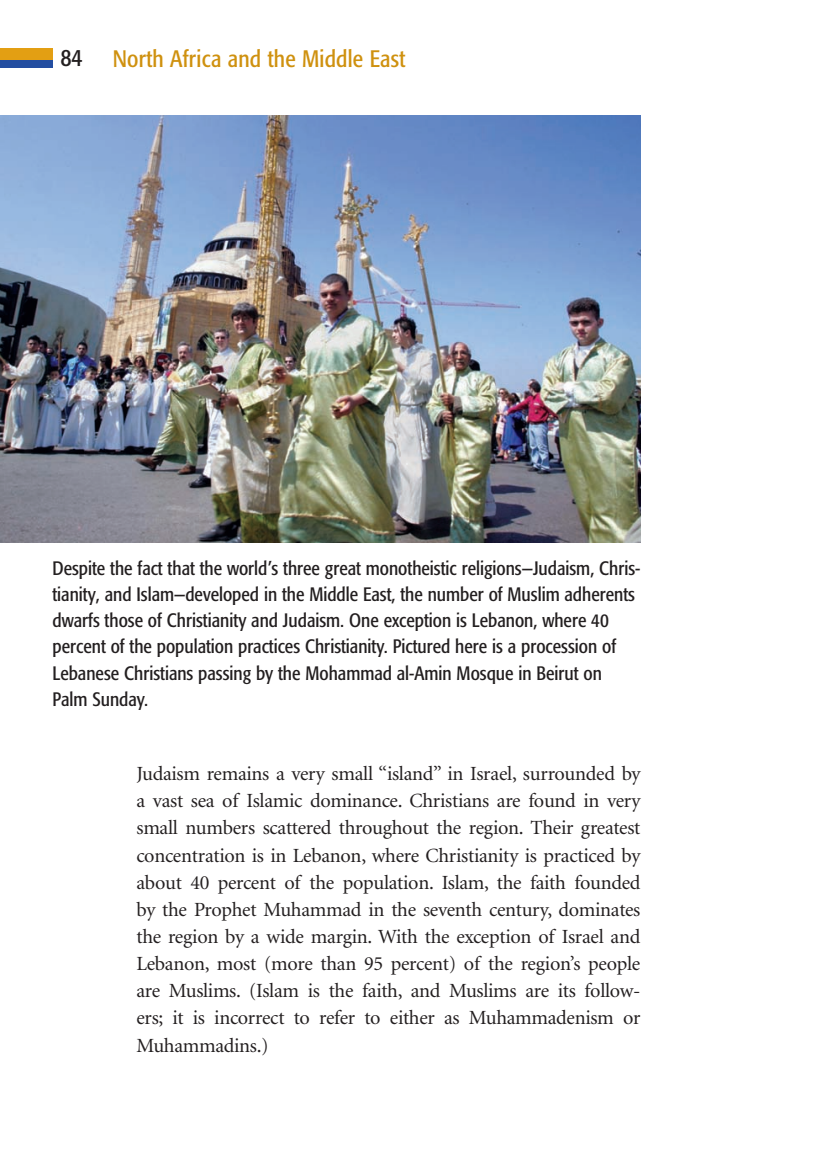
<style>
.page{position:relative;width:819px;height:1166px;background:#fff}
.page>*{position:absolute;margin:0;border:0;box-sizing:border-box;transform-origin:0 0}
.t1{font:condensed 23.62px "Formata";letter-spacing:.01em;color:#cf910f}
.t2{font:20.12px/27.1px "Minion";letter-spacing:-.015em;color:#231f20;text-align:justify}
.t3{font:condensed 19.25px/26.2px "Formata";color:#231f20}
.s1{font-size:24.5px;color:#231f20}
</style>
<div class="page">
<div style="left:0;top:48px;width:52px;height:19px;background:#e39f13"></div>
<div style="left:0;top:61px;width:52px;height:7px;background:#244ea1"></div>
<img style="left:0;top:116px;width:640px;height:426px">
<p class="t1" style="left:60px;top:48px;width:346px"><span class="s1">84</span> North Africa and the Middle East</p>
<p class="t3" style="left:52px;top:556px;width:590px">Despite the fact that the world’s three great monotheistic religions—Judaism, Chris&shy;tianity, and Islam—developed in the Middle East, the number of Muslim adherents dwarfs those of Christianity and Judaism. One exception is Lebanon, where 40 percent of the population practices Christianity. Pictured here is a procession of Lebanese Christians passing by the Mohammad al-Amin Mosque in Beirut on Palm Sunday.</p>
<p class="t2" style="left:136px;top:761px;width:506px">Judaism remains a very small “island” in Israel, surrounded by a vast sea of Islamic dominance. Christians are found in very small numbers scattered throughout the region. Their greatest concentration is in Lebanon, where Christianity is practiced by about 40 percent of the population. Islam, the faith founded by the Prophet Muhammad in the seventh century, dominates the region by a wide margin. With the exception of Israel and Lebanon, most (more than 95 percent) of the region’s people are Muslims. (Islam is the faith, and Muslims are its follow&shy;ers; it is incorrect to refer to either as Muhammadenism or Muhammadins.)</p>
</div>
